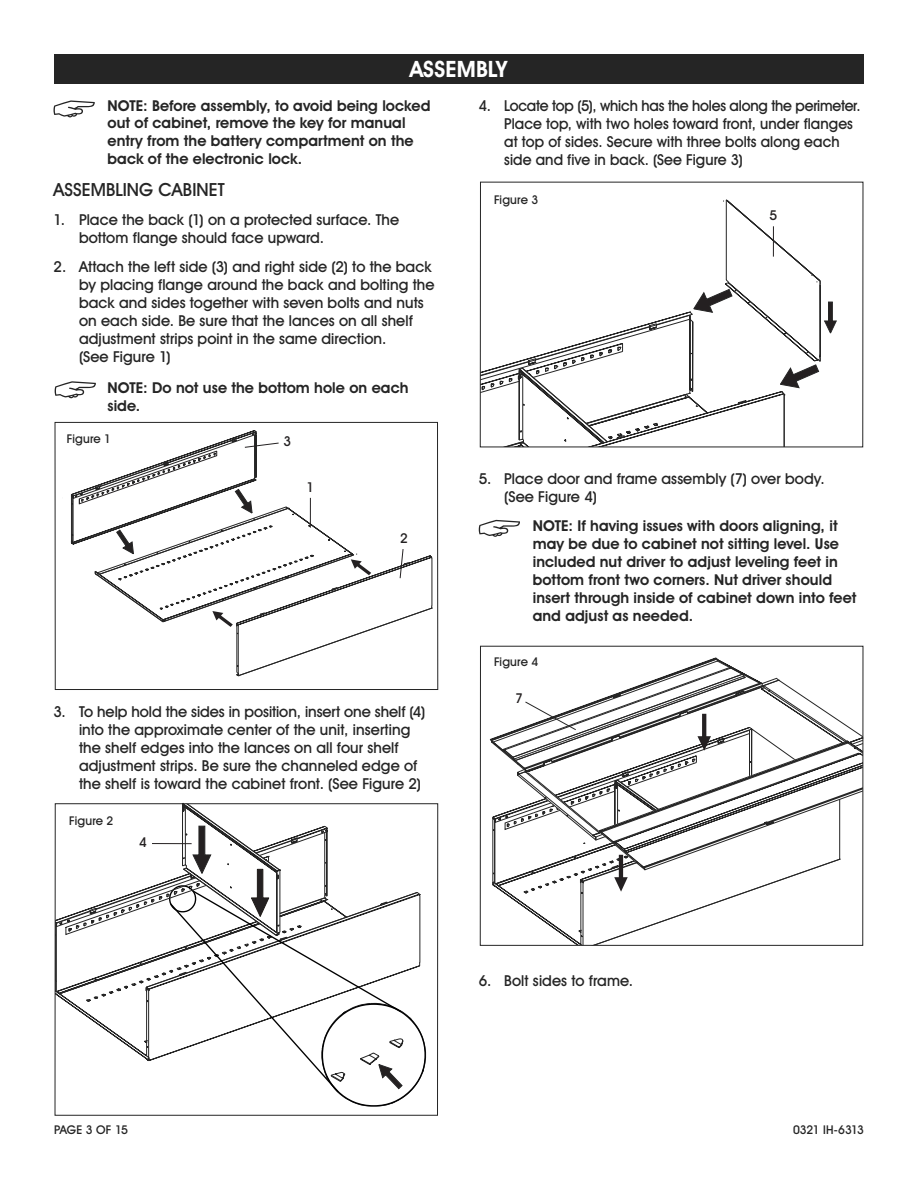
<style>
.page{position:relative;width:918px;height:1188px;background:#fff}
.page>*{position:absolute;margin:0;border:0;box-sizing:border-box;transform-origin:0 0}
.t1{font:700 22.5px "Uline Two Knine";letter-spacing:.01em;color:#fff}
.t2{font:18px "Uline Two Knine";letter-spacing:.01em;color:#252525}
.t3{font:15px/18px "Uline Two Knine";letter-spacing:.005em;color:#252525}
.t4{font:700 15px/18px "Uline Two Knine";letter-spacing:.005em;color:#252525}
.t5{font:13.5px "Uline Two Knine";color:#242122}
.t6{font:13.5px "Uline Two Knine";color:#242021}
.t7{font:12px "Uline Two Knine";color:#252525}
</style>
<div class="page">
<svg style="left:54px;top:100px;width:41px;height:17px"></svg>
<svg style="left:55px;top:381px;width:41px;height:17px"></svg>
<svg style="left:479px;top:520px;width:41px;height:17px"></svg>
<div style="left:54px;top:54px;width:810px;height:30px;background:#252525"></div>
<svg style="left:71px;top:430px;width:361px;height:246px"></svg>
<div style="left:55px;top:422px;width:383px;height:268px;border:1px solid #252525"></div>
<svg style="left:482px;top:200px;width:355px;height:245px"></svg>
<svg style="left:57px;top:805px;width:369px;height:302px"></svg>
<div style="left:55px;top:803px;width:383px;height:313px;border:1px solid #252525"></div>
<svg style="left:490px;top:658px;width:371px;height:286px"></svg>
<div style="left:480px;top:646px;width:383px;height:300px;border:1px solid #252525"></div>
<h1 class="t1" style="left:410px;top:56px;width:99px">ASSEMBLY</h1>
<p class="t4" style="left:108px;top:97px;width:324px;line-height:17.5px">NOTE: Before assembly, to avoid being locked out of cabinet, remove the key for manual entry from the battery compartment on the back of the electronic lock.</p>
<p class="t2" style="left:54px;top:179px;width:173px">ASSEMBLING CABINET</p>
<p class="t3" style="left:79px;top:210px;width:322px;text-indent:-26px">1. Place the back (1) on a protected surface. The bottom flange should face upward.</p>
<p class="t3" style="left:79px;top:257px;width:357px;text-indent:-26px">2. Attach the left side (3) and right side (2) to the back by placing flange around the back and bolting the back and sides together with seven bolts and nuts on each side. Be sure that the lances on all shelf adjustment strips point in the same direction.<br>(See Figure 1)</p>
<p class="t4" style="left:108px;top:379px;width:303px">NOTE: Do not use the bottom hole on each side.</p>
<p class="t7" style="left:67px;top:432px;width:46px">Figure 1</p>
<p class="t5" style="left:284px;top:433px;width:9px">3</p>
<p class="t5" style="left:307px;top:479px;width:9px">1</p>
<p class="t5" style="left:400px;top:530px;width:9px">2</p>
<p class="t3" style="left:79px;top:703px;width:348px;text-indent:-26px">3. To help hold the sides in position, insert one shelf (4) into the approximate center of the unit, inserting the shelf edges into the lances on all four shelf adjustment strips. Be sure the channeled edge of the shelf is toward the cabinet front. (See Figure 2)</p>
<p class="t7" style="left:69px;top:814px;width:46px">Figure 2</p>
<p class="t6" style="left:139px;top:834px;width:9px">4</p>
<p class="t3" style="left:504px;top:97px;width:358px;text-indent:-26px">4. Locate top (5), which has the holes along the perimeter.<br>Place top, with two holes toward front, under flanges at top of sides. Secure with three bolts along each side and five in back. (See Figure 3)</p>
<p class="t7" style="left:494px;top:192px;width:46px">Figure 3</p>
<p class="t6" style="left:770px;top:207px;width:9px">5</p>
<p class="t3" style="left:504px;top:469px;width:322px;text-indent:-26px">5. Place door and frame assembly (7) over body. (See Figure 4)</p>
<p class="t4" style="left:533px;top:516px;width:325px">NOTE: If having issues with doors aligning, it may be due to cabinet not sitting level. Use included nut driver to adjust leveling feet in bottom front two corners. Nut driver should insert through inside of cabinet down into feet and adjust as needed.</p>
<p class="t7" style="left:494px;top:655px;width:46px">Figure 4</p>
<p class="t6" style="left:515px;top:690px;width:9px">7</p>
<p class="t3" style="left:479px;top:972px;width:156px">6. Bolt sides to frame.</p>
<p class="t7" style="left:54px;top:1122px;width:76px">PAGE 3 OF 15</p>
<p class="t7" style="left:793px;top:1122px;width:72px">0321 IH-6313</p>
</div>
